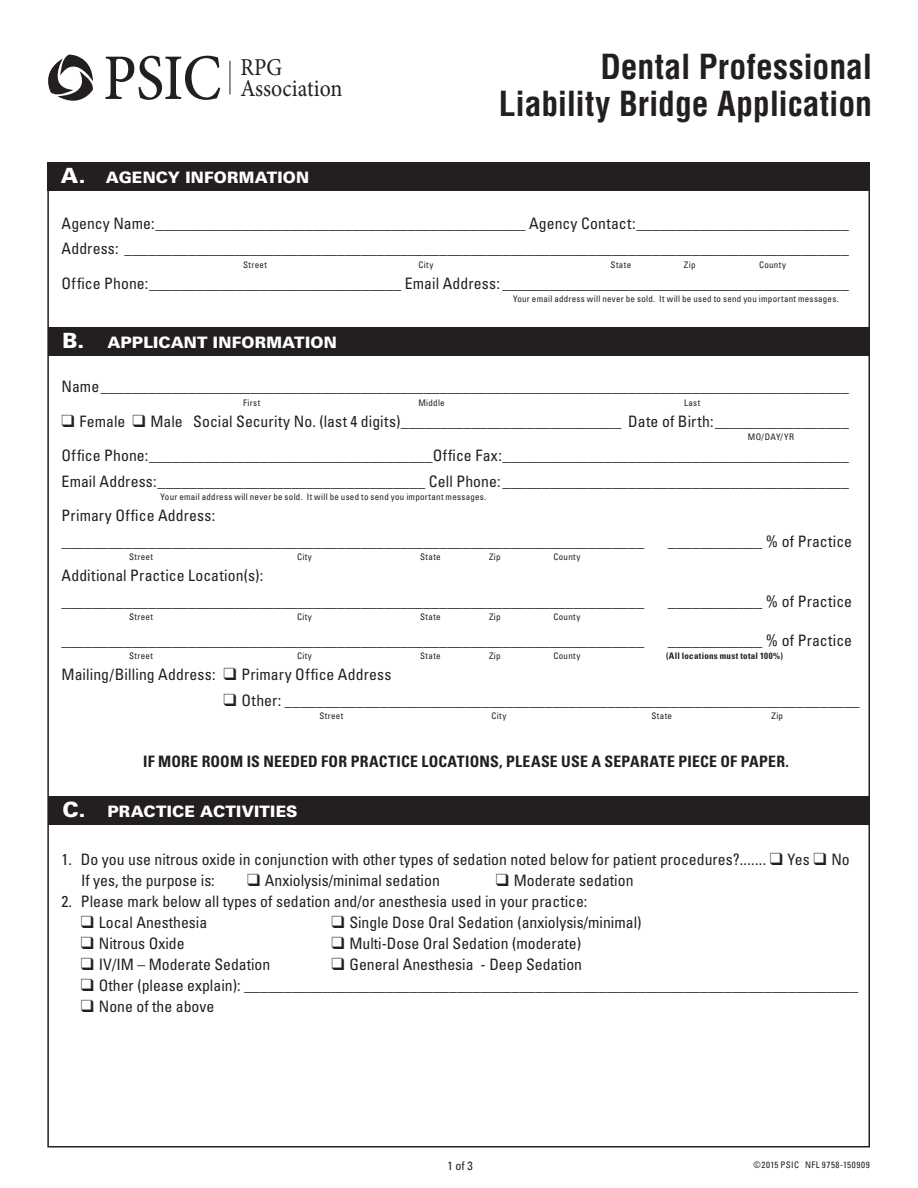
<style>
.page{position:relative;width:918px;height:1188px;background:#fff}
.page>*{position:absolute;margin:0;border:0;box-sizing:border-box;transform-origin:0 0}
.t1{font:500 65.1px "Minion Pro";color:#231f20;scale:.9 1}
.t2{font:700 condensed 33.75px/37.7px "Helvetica LT Std";color:#231f20;text-align:right}
.t3{font:24.3px/20.9px "Minion Pro";color:#231f20;scale:.9 1}
.t4{font:900 21px "Univers LT Std";color:#fff}
.t5{font:condensed 15.75px/25.5px "Univers LT Std";color:#231f20}
.t6{font:700 condensed 15.75px "Univers LT Std";letter-spacing:.01em;color:#231f20}
.t7{font:900 15.75px "Univers LT Std";letter-spacing:.01em;color:#fff}
.t8{font:condensed 12px "Univers LT Std";color:#231f20}
.t9{font:condensed 9px "Univers LT Std";letter-spacing:.035em;color:#231f20}
.t10{font:700 condensed 9px "Univers LT Std";letter-spacing:.03em;color:#231f20}
.t11{font:condensed 9px "Univers LT Std";letter-spacing:.06em;color:#231f20}
.s1{font-size:21px}
.s2{font-size:15.75px}
</style>
<div class="page">
<svg style="left:48px;top:54px;width:45px;height:47px"></svg>
<hr style="left:230px;top:61px;width:1px;height:33px;background:#231f20">
<div style="left:47px;top:163px;width:823px;height:28px;background:#231f20"></div>
<div style="left:48px;top:327px;width:822px;height:29px;background:#231f20"></div>
<div style="left:48px;top:796px;width:822px;height:29px;background:#231f20"></div>
<h1 class="t1" style="left:103px;top:34px;width:133px">PSIC</h1>
<h3 class="t3" style="left:241px;top:57px;width:115px">RPG<br>Association</h3>
<h2 class="t2" style="left:499px;top:47px;width:375px">Dental Professional<br>Liability Bridge Application</h2>
<p class="t7" style="left:61px;top:168px;width:250px"><span class="s1">A.</span> AGENCY INFORMATION</p>
<p class="t5" style="left:62px;top:210px;width:789px">Agency Name:_______________________________________________ Agency Contact:___________________________<br>Address: ____________________________________________________________________________________________</p>
<p class="t9" style="left:243px;top:259px;width:25px">Street</p>
<p class="t9" style="left:419px;top:259px;width:16px">City</p>
<p class="t9" style="left:611px;top:259px;width:22px">State</p>
<p class="t9" style="left:684px;top:259px;width:13px">Zip</p>
<p class="t9" style="left:759px;top:259px;width:28px">County</p>
<p class="t5" style="left:62px;top:270px;width:789px">Office Phone:________________________________ Email Address: ____________________________________________</p>
<p class="t9" style="left:513px;top:294px;width:327px">Your email address will never be sold. It will be used to send you important messages.</p>
<p class="t7" style="left:62px;top:333px;width:276px"><span class="s1">B.</span> APPLICANT INFORMATION</p>
<p class="t5" style="left:62px;top:374px;width:789px">Name_______________________________________________________________________________________________</p>
<p class="t9" style="left:243px;top:397px;width:19px">First</p>
<p class="t9" style="left:419px;top:397px;width:28px">Middle</p>
<p class="t9" style="left:684px;top:397px;width:18px">Last</p>
<p class="t5" style="left:62px;top:408px;width:789px">❑ Female ❑ Male Social Security No. (last 4 digits)____________________________ Date of Birth:_________________</p>
<p class="t9" style="left:748px;top:432px;width:48px">MO/Day/Yr</p>
<p class="t5" style="left:62px;top:443px;width:789px">Office Phone:____________________________________Office Fax:____________________________________________<br>Email Address:__________________________________ Cell Phone:____________________________________________</p>
<p class="t9" style="left:161px;top:492px;width:327px">Your email address will never be sold. It will be used to send you important messages.</p>
<p class="t5" style="left:62px;top:503px;width:584px">Primary Office Address: __________________________________________________________________________</p>
<p class="t5" style="left:668px;top:528px;width:186px">____________ % of Practice</p>
<p class="t9" style="left:129px;top:552px;width:25px">Street</p>
<p class="t9" style="left:297px;top:552px;width:16px">City</p>
<p class="t9" style="left:420px;top:552px;width:22px">State</p>
<p class="t9" style="left:489px;top:552px;width:13px">Zip</p>
<p class="t9" style="left:554px;top:552px;width:28px">County</p>
<p class="t5" style="left:62px;top:563px;width:584px">Additional Practice Location(s): __________________________________________________________________________</p>
<p class="t9" style="left:129px;top:612px;width:25px">Street</p>
<p class="t9" style="left:297px;top:612px;width:16px">City</p>
<p class="t9" style="left:420px;top:612px;width:22px">State</p>
<p class="t9" style="left:489px;top:612px;width:13px">Zip</p>
<p class="t9" style="left:554px;top:612px;width:28px">County</p>
<p class="t5" style="left:62px;top:627px;width:584px">__________________________________________________________________________</p>
<p class="t5" style="left:668px;top:588px;width:186px">____________ % of Practice</p>
<p class="t5" style="left:668px;top:627px;width:186px">____________ % of Practice</p>
<p class="t9" style="left:129px;top:651px;width:25px">Street</p>
<p class="t9" style="left:297px;top:651px;width:16px">City</p>
<p class="t9" style="left:420px;top:651px;width:22px">State</p>
<p class="t9" style="left:489px;top:651px;width:13px">Zip</p>
<p class="t9" style="left:554px;top:651px;width:28px">County</p>
<p class="t10" style="left:666px;top:651px;width:118px">(All locations must total 100%)</p>
<p class="t5" style="left:62px;top:662px;width:331px">Mailing/Billing Address: ❑ Primary Office Address</p>
<p class="t5" style="left:224px;top:687px;width:638px">❑ Other: _________________________________________________________________________</p>
<p class="t9" style="left:319px;top:711px;width:25px">Street</p>
<p class="t9" style="left:491px;top:711px;width:16px">City</p>
<p class="t9" style="left:651px;top:711px;width:22px">State</p>
<p class="t9" style="left:771px;top:711px;width:13px">Zip</p>
<p class="t6" style="left:143px;top:752px;width:647px">IF MORE ROOM IS NEEDED FOR PRACTICE LOCATIONS, PLEASE USE A SEPARATE PIECE OF PAPER.</p>
<h3 class="t4" style="left:63px;top:796px;width:39px">C. <span class="s2">PR</span></h3>
<p class="t7" style="left:131px;top:802px;width:168px">ACTICE ACTIVITIES</p>
<p class="t5" style="left:81px;top:849px;width:770px;line-height:21px;text-indent:-20px">1. Do you use nitrous oxide in conjunction with other types of sedation noted below for patient procedures?....... ❑ Yes ❑ No<br>If yes, the purpose is:</p>
<p class="t5" style="left:247px;top:867px;width:194px">❑ Anxiolysis/minimal sedation</p>
<p class="t5" style="left:496px;top:867px;width:139px">❑ Moderate sedation</p>
<p class="t5" style="left:61px;top:888px;width:527px">2. Please mark below all types of sedation and/or anesthesia used in your practice:</p>
<p class="t5" style="left:81px;top:909px;width:128px">❑ Local Anesthesia</p>
<p class="t5" style="left:332px;top:909px;width:312px">❑ Single Dose Oral Sedation (anxiolysis/minimal)</p>
<p class="t5" style="left:81px;top:930px;width:105px">❑ Nitrous Oxide</p>
<p class="t5" style="left:332px;top:930px;width:251px">❑ Multi-Dose Oral Sedation (moderate)</p>
<p class="t5" style="left:81px;top:951px;width:191px">❑ IV/IM – Moderate Sedation</p>
<p class="t5" style="left:332px;top:951px;width:252px">❑ General Anesthesia - Deep Sedation</p>
<p class="t5" style="left:81px;top:972px;width:779px">❑ Other (please explain): ______________________________________________________________________________</p>
<p class="t5" style="left:81px;top:993px;width:135px">❑ None of the above</p>
<p class="t8" style="left:448px;top:1158px;width:27px">1 of 3</p>
<p class="t11" style="left:754px;top:1159px;width:118px">©2015 PSIC NFL 9758-150909</p>
</div>
